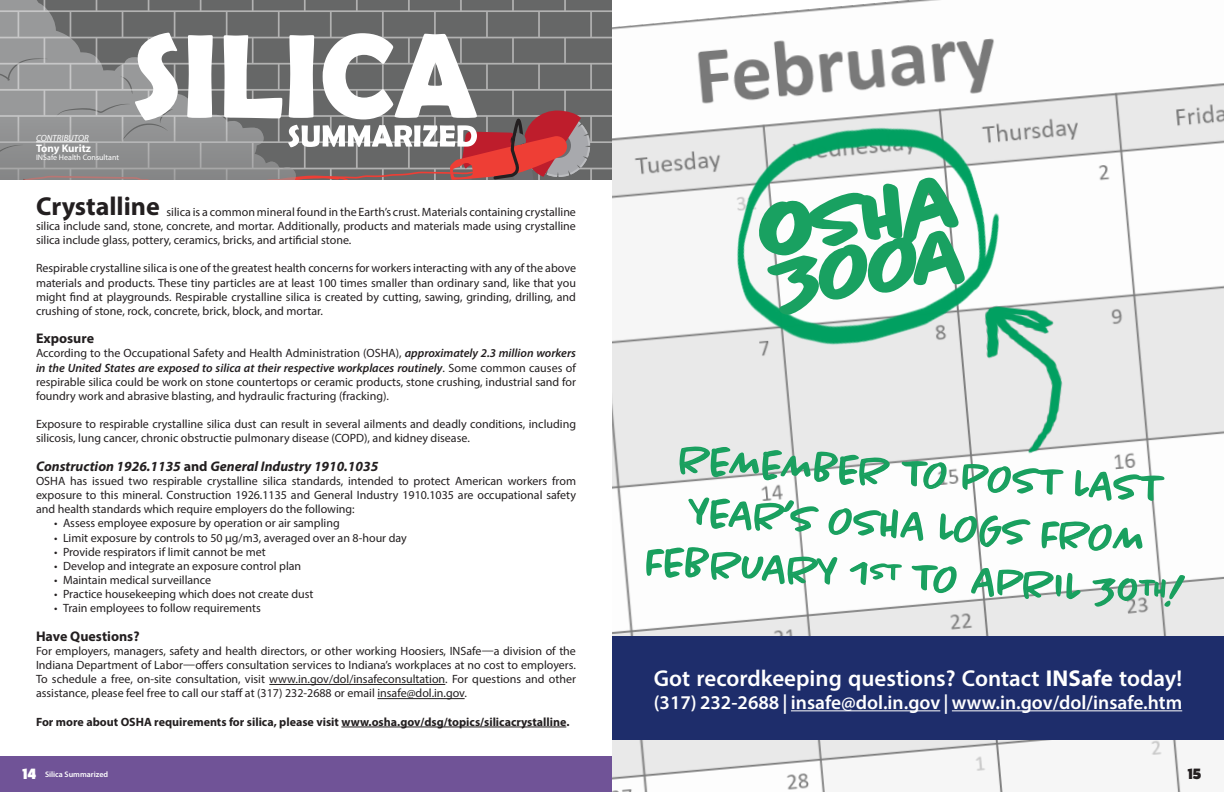
<style>
.page{position:relative;width:1224px;height:792px;background:#fff}
.page>*{position:absolute;margin:0;border:0;box-sizing:border-box;transform-origin:0 0}
.t1{font:700 89px "Chantal";color:#19a161}
.t2{font:300 43px "Chantal";color:#19a05f}
.t3{font:700 26px "Myriad Pro";color:#231f20}
.t4{font:600 23px "Myriad Pro";color:#fff}
.t5{font:600 19.5px "Myriad Pro";color:#fff}
.Body{font:800 15px "Fat Frank";color:#231f20}
.t6{font:italic 700 14px "Myriad Pro";color:#231f20}
.t7{font:700 14px "Myriad Pro";color:#231f20}
.t8{font:12px/14.2px "Myriad Pro";color:#231f20;text-align:justify}
.t9{font:700 12px "Myriad Pro";color:#231f20}
.Body-2{font:700 11px "Myriad Pro";color:#fff}
.Body-3{font:italic 9px "Myriad Pro";color:#fff}
.Body-4{font:8px "Myriad Pro";color:#fff}
.Body-5{font:600 8px "Myriad Pro";color:#fff}
.s1{font-weight:600;font-style:italic}
.s2{font-style:normal}
.s3{font-size:110px}
.s4{font-weight:700}
.s5{font-family:"Fat Frank";font-weight:800;font-size:15px}
</style>
<div class="page">
<img style="left:612px;top:0;width:612px;height:792px">
<img style="left:297px;top:0;width:315px;height:180px">
<svg style="left:0;top:0;width:297px;height:110px;background:#848585"></svg>
<svg style="left:0;top:110px;width:590px;height:70px;background:#927576"></svg>
<svg style="left:135px;top:33px;width:342px;height:114px"></svg>
<div style="left:612px;top:636px;width:612px;height:104px;background:#1e2d6b"></div>
<hr style="left:791px;top:710px;width:149px;height:1px;background:#fff">
<hr style="left:952px;top:710px;width:230px;height:1px;background:#fff">
<img style="left:716px;top:113px;width:300px;height:287px">
<img style="left:957px;top:299px;width:119px;height:101px">
<hr style="left:269px;top:684px;width:176px;height:1px;background:#231f20">
<hr style="left:377px;top:698px;width:88px;height:1px;background:#231f20">
<hr style="left:341px;top:727px;width:225px;height:1px;background:#231f20">
<hr style="left:36px;top:142px;width:53px;height:1px;background:#fff">
<div style="left:0;top:756px;width:612px;height:36px;background:#705397"></div>
<svg style="left:645px;top:400px;width:541px;height:236px"></svg>
<p class="Body-3" style="left:36px;top:132px;width:54px">CONTRIBUTOR</p>
<p class="Body-2" style="left:36px;top:141px;width:57px">Tony Kuritz</p>
<p class="Body-4" style="left:36px;top:153px;width:85px">INSafe Health Consultant</p>
<p class="t3" style="left:36px;top:189px;width:125px">Crystalline</p>
<p class="t8" style="left:36px;top:204px;width:542px;text-indent:130px">silica is a common mineral found in the Earth’s crust. Materials containing crystalline silica include sand, stone, concrete, and mortar. Additionally, products and materials made using crystalline silica include glass, pottery, ceramics, bricks, and artificial stone.</p>
<p class="t8" style="left:36px;top:261px;width:542px">Respirable crystalline silica is one of the greatest health concerns for workers interacting with any of the above materials and products. These tiny particles are at least 100 times smaller than ordinary sand, like that you might find at playgrounds. Respirable crystalline silica is created by cutting, sawing, grinding, drilling, and crushing of stone, rock, concrete, brick, block, and mortar.</p>
<p class="t7" style="left:36px;top:329px;width:60px">Exposure</p>
<p class="t8" style="left:36px;top:346px;width:542px">According to the Occupational Safety and Health Administration (OSHA), <span class="s1">approximately 2.3 million workers in the United States are exposed to silica at their respective workplaces routinely</span>. Some common causes of respirable silica could be work on stone countertops or ceramic products, stone crushing, industrial sand for foundry work and abrasive blasting, and hydraulic fracturing (fracking).</p>
<p class="t8" style="left:36px;top:417px;width:542px">Exposure to respirable crystalline silica dust can result in several ailments and deadly conditions, including silicosis, lung cancer, chronic obstructie pulmonary disease (COPD), and kidney disease.</p>
<p class="t6" style="left:36px;top:457px;width:344px">Construction 1926.1135 <span class="s2">and</span> General Industry 1910.1035</p>
<p class="t8" style="left:36px;top:474px;width:542px">OSHA has issued two respirable crystalline silica standards, intended to protect American workers from exposure to this mineral. Construction 1926.1135 and General Industry 1910.1035 are occupational safety and health standards which require employers do the following:</p>
<p class="t8" style="left:54px;top:516px;width:287px">• Assess employee exposure by operation or air sampling</p>
<p class="t8" style="left:54px;top:530px;width:354px">• Limit exposure by controls to 50 µg/m3, averaged over an 8-hour day</p>
<p class="t8" style="left:54px;top:544px;width:213px">• Provide respirators if limit cannot be met</p>
<p class="t8" style="left:54px;top:559px;width:249px">• Develop and integrate an exposure control plan</p>
<p class="t8" style="left:54px;top:573px;width:159px">• Maintain medical surveillance</p>
<p class="t8" style="left:54px;top:587px;width:261px">• Practice housekeeping which does not create dust</p>
<p class="t8" style="left:54px;top:601px;width:208px">• Train employees to follow requirements</p>
<p class="t7" style="left:36px;top:627px;width:105px">Have Questions?</p>
<p class="t8" style="left:36px;top:644px;width:542px">For employers, managers, safety and health directors, or other working Hoosiers, INSafe—a division of the Indiana Department of Labor—offers consultation services to Indiana’s workplaces at no cost to employers.<br>To schedule a free, on-site consultation, visit www.in.gov/dol/insafeconsultation. For questions and other assistance, please feel free to call our staff at (317) 232-2688 or email insafe@dol.in.gov.</p>
<p class="t9" style="left:36px;top:714px;width:535px">For more about OSHA requirements for silica, please visit www.osha.gov/dsg/topics/silicacrystalline.</p>
<p class="t1" style="left:753px;top:176px;width:207px;rotate:-8deg"><span class="s3">0</span>SHa</p>
<p class="t1" style="left:767px;top:226px;width:200px;rotate:-8deg">3OOA</p>
<p class="t2" style="left:681px;top:435px;width:485px;rotate:3deg">REMEMBER TO POST LAST</p>
<p class="t2" style="left:691px;top:487px;width:458px;rotate:3deg">YEAR’S OSHA LOGS FROM</p>
<p class="t2" style="left:647px;top:535px;width:227px;rotate:3deg">FEBRUARY 1</p>
<p class="t2" style="left:914px;top:552px;width:229px;rotate:3deg">TO APRIL 30</p>
<p class="t4" style="left:654px;top:663px;width:530px">Got recordkeeping questions? Contact <span class="s4">INSafe</span> today!</p>
<p class="t5" style="left:654px;top:690px;width:530px">(317) 232-2688 | insafe@dol.in.gov | www.in.gov/dol/insafe.htm</p>
<p class="Body-5" style="left:22px;top:769px;width:87px"><span class="s5">14</span> Silica Summarized</p>
<p class="Body" style="left:1188px;top:766px;width:15px">15</p>
</div>
